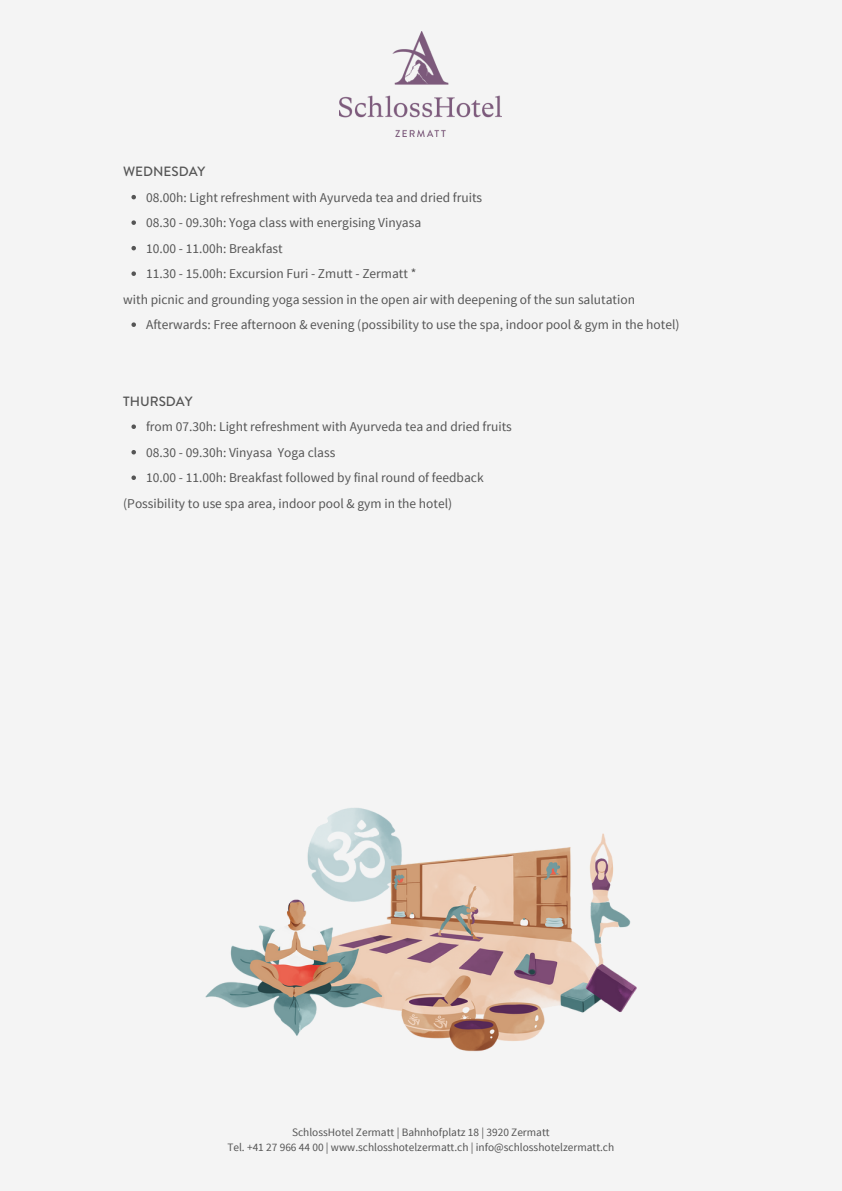
<style>
.page{position:relative;width:842px;height:1191px;background:#fff}
.page>*{position:absolute;margin:0;border:0;box-sizing:border-box;transform-origin:0 0}
.t1{font:13.4px/25.5px "Source Sans Pro";color:#555}
.t2{font:500 13.4px "Brandon Grotesque";color:#555}
.t3{font:11.3px/15.1px "Source Sans Pro";color:#555;text-align:center}
</style>
<div class="page">
<div style="left:0;top:0;width:842px;height:1190px;background:#f4f4f4"></div>
<svg style="left:131px;top:195px;width:5px;height:4px"></svg>
<svg style="left:131px;top:220px;width:5px;height:5px"></svg>
<svg style="left:131px;top:246px;width:5px;height:4px"></svg>
<svg style="left:131px;top:271px;width:5px;height:5px"></svg>
<svg style="left:131px;top:322px;width:5px;height:5px"></svg>
<svg style="left:131px;top:424px;width:5px;height:5px"></svg>
<svg style="left:131px;top:450px;width:5px;height:4px"></svg>
<svg style="left:131px;top:475px;width:5px;height:5px"></svg>
<img style="left:340px;top:32px;width:162px;height:105px">
<img style="left:205px;top:808px;width:432px;height:244px">
<p class="t2" style="left:123px;top:162px;width:84px">WEDNESDAY</p>
<p class="t1" style="left:146px;top:184px;width:338px">08.00h: Light refreshment with Ayurveda tea and dried fruits 08.30 - 09.30h: Yoga class with energising Vinyasa<br>10.00 - 11.00h: Breakfast<br>11.30 - 15.00h: Excursion Furi - Zmutt - Zermatt *</p>
<p class="t1" style="left:123px;top:286px;width:513px">with picnic and grounding yoga session in the open air with deepening of the sun salutation</p>
<p class="t1" style="left:146px;top:311px;width:535px">Afterwards: Free afternoon &amp; evening (possibility to use the spa, indoor pool &amp; gym in the hotel)</p>
<p class="t2" style="left:123px;top:391px;width:71px">THURSDAY</p>
<p class="t1" style="left:146px;top:413px;width:367px">from 07.30h: Light refreshment with Ayurveda tea and dried fruits<br>08.30 - 09.30h: Vinyasa Yoga class<br>10.00 - 11.00h: Breakfast followed by final round of feedback</p>
<p class="t1" style="left:123px;top:490px;width:331px">(Possibility to use spa area, indoor pool &amp; gym in the hotel)</p>
<p class="t3" style="left:227px;top:1124px;width:388px">SchlossHotel Zermatt | Bahnhofplatz 18 | 3920 Zermatt<br>Tel. +41 27 966 44 00 | www.schlosshotelzermatt.ch | info@schlosshotelzermatt.ch</p>
</div>
